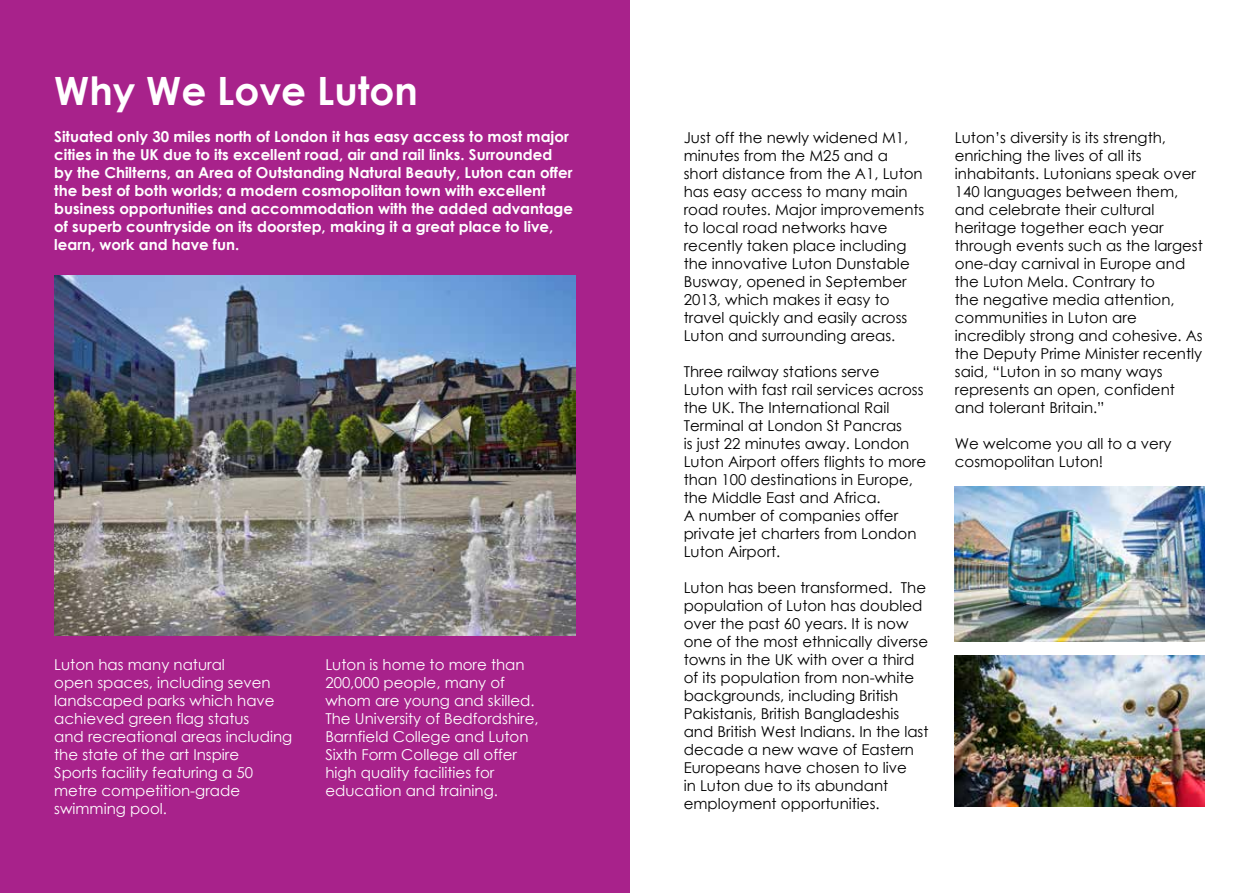
<style>
.page{position:relative;width:1259px;height:893px;background:#fff}
.page>*{position:absolute;margin:0;border:0;box-sizing:border-box;transform-origin:0 0}
.t1{font:700 39px "Century Gothic";color:#fff}
.t2{font:15px/18px "Century Gothic";color:#000}
.t3{font:15px/18px "Century Gothic";color:#fff}
.t4{font:700 15px/18px "Century Gothic";color:#fff}
</style>
<div class="page">
<div style="left:0;top:0;width:629px;height:893px;background:#a8228b"></div>
<img style="left:955px;top:487px;width:249px;height:154px">
<img style="left:954px;top:655px;width:250px;height:151px">
<img style="left:54px;top:275px;width:521px;height:361px">
<h1 class="t1" style="left:54px;top:67px;width:365px">Why We Love Luton</h1>
<p class="t4" style="left:54px;top:127px;width:520px">Situated only 30 miles north of London it has easy access to most major cities in the UK due to its excellent road, air and rail links. Surrounded by the Chilterns, an Area of Outstanding Natural Beauty, Luton can offer the best of both worlds; a modern cosmopolitan town with excellent business opportunities and accommodation with the added advantage of superb countryside on its doorstep, making it a great place to live, learn, work and have fun.</p>
<p class="t3" style="left:54px;top:656px;width:239px">Luton has many natural<br>open spaces, including seven landscaped parks which have achieved green flag status<br>and recreational areas including the state of the art Inspire<br>Sports facility featuring a 50 metre competition-grade swimming pool.</p>
<p class="t3" style="left:325px;top:656px;width:215px">Luton is home to more than<br>200,000 people, many of whom are young and skilled.<br>The University of Bedfordshire,<br>Barnfield College and Luton<br>Sixth Form College all offer high quality facilities for education and training.</p>
<p class="t2" style="left:684px;top:128px;width:242px">Just off the newly widened M1, minutes from the M25 and a short distance from the A1, Luton has easy access to many main road routes. Major improvements to local road networks have recently taken place including the innovative Luton Dunstable<br>Busway, opened in September<br>2013, which makes it easy to travel quickly and easily across<br>Luton and surrounding areas.</p>
<p class="t2" style="left:684px;top:362px;width:244px">Three railway stations serve<br>Luton with fast rail services across the UK. The International Rail<br>Terminal at London St Pancras<br>is just 22 minutes away. London<br>Luton Airport offers flights to more than 100 destinations in Europe, the Middle East and Africa.<br>A number of companies offer private jet charters from London<br>Luton Airport.</p>
<p class="t2" style="left:684px;top:578px;width:246px">Luton has been transformed. The population of Luton has doubled over the past 60 years. It is now one of the most ethnically diverse towns in the UK with over a third of its population from non-white backgrounds, including British<br>Pakistanis, British Bangladeshis and British West Indians. In the last decade a new wave of Eastern<br>Europeans have chosen to live<br>in Luton due to its abundant employment opportunities.</p>
<p class="t2" style="left:955px;top:128px;width:249px">Luton’s diversity is its strength, enriching the lives of all its inhabitants. Lutonians speak over<br>140 languages between them, and celebrate their cultural heritage together each year through events such as the largest one-day carnival in Europe and the Luton Mela. Contrary to<br>the negative media attention, communities in Luton are incredibly strong and cohesive. As the Deputy Prime Minister recently said, “Luton in so many ways represents an open, confident and tolerant Britain.”</p>
<p class="t2" style="left:955px;top:434px;width:218px">We welcome you all to a very cosmopolitan Luton!</p>
</div>
